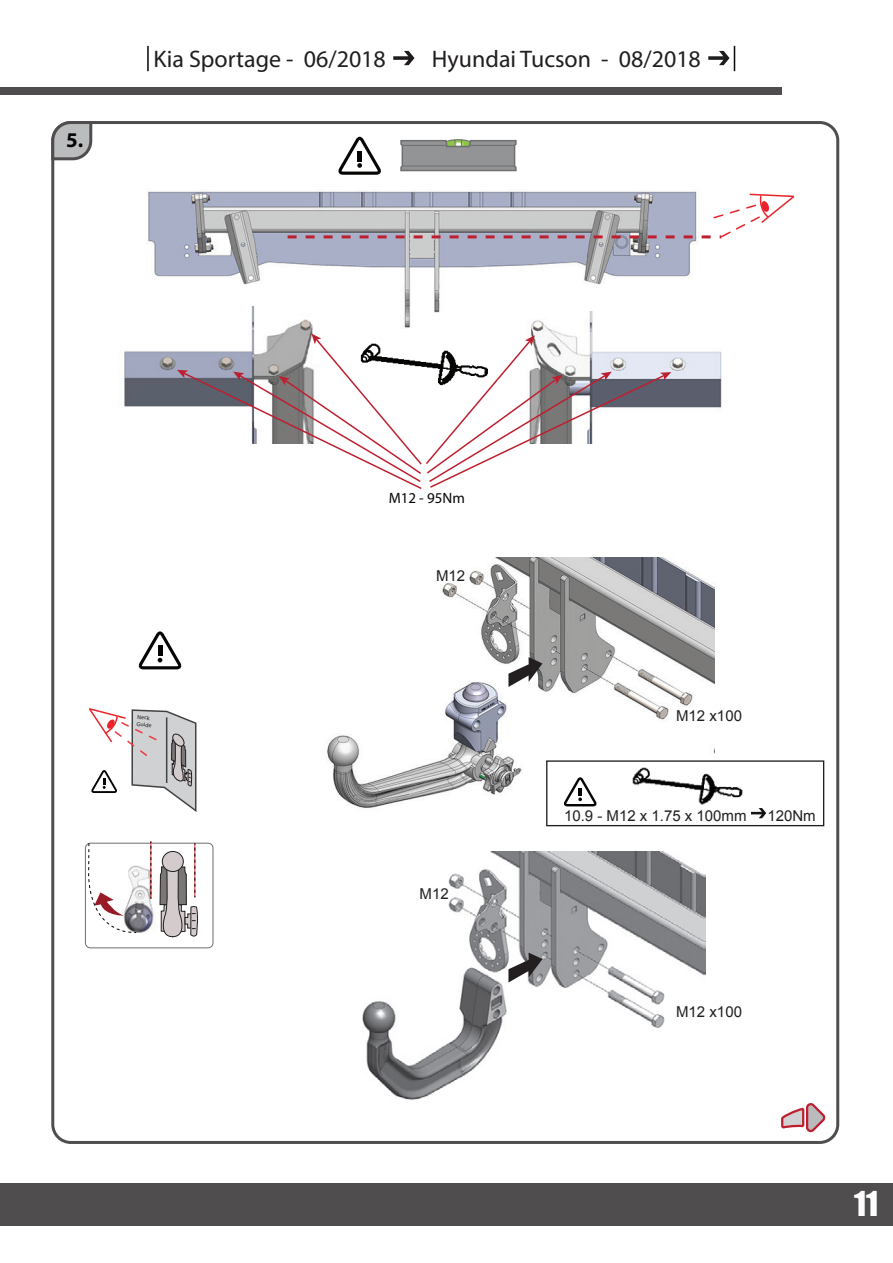
<style>
.page{position:relative;width:893px;height:1263px;background:#fff}
.page>*{position:absolute;margin:0;border:0;box-sizing:border-box;transform-origin:0 0}
.t1{font:31.5px "Impact";color:#fff}
.t2{font:24px "Myriad Pro";color:#211e1e}
.t3{font:700 21px "Myriad Pro";color:#050504}
.t4{font:15px "Arial";color:#231f20}
.t5{font:15px "Myriad Pro";color:#050504}
.t6{font:5.85px/7.1px "Myriad Pro";color:#1f1c1e}
</style>
<div class="page">
<div style="left:0;top:1183px;width:893px;height:43px;background:#4f4d4d"></div>
<div style="left:0;top:87px;width:782px;height:7px;background:#4f4d4d"></div>
<svg style="left:51px;top:121px;width:43px;height:41px;background:#acacad"></svg>
<svg style="left:338px;top:137px;width:43px;height:38px"></svg>
<hr style="left:358px;top:151px;width:4px;height:10px;background:#050504">
<hr style="left:147px;top:46px;width:2px;height:25px;background:#050504">
<svg style="left:708px;top:46px;width:27px;height:25px"></svg>
<svg style="left:393px;top:51px;width:21px;height:14px"></svg>
<img style="left:147px;top:191px;width:550px;height:137px">
<svg style="left:400px;top:139px;width:117px;height:33px;background:#949796"></svg>
<hr style="left:402px;top:145px;width:45px;height:1px;background:#6e6f70">
<hr style="left:470px;top:145px;width:45px;height:1px;background:#6e6f70">
<hr style="left:402px;top:166px;width:113px;height:1px;background:#6e6f70">
<svg style="left:288px;top:193px;width:507px;height:45px"></svg>
<svg style="left:781px;top:1103px;width:45px;height:29px"></svg>
<img style="left:147px;top:307px;width:179px;height:26px">
<img style="left:513px;top:311px;width:209px;height:97px">
<img style="left:671px;top:562px;width:43px;height:191px">
<img style="left:671px;top:855px;width:34px;height:121px">
<div style="left:546px;top:760px;width:278px;height:66px;border:1px solid #231f20"></div>
<img style="left:671px;top:773px;width:72px;height:32px">
<svg style="left:751px;top:808px;width:15px;height:10px"></svg>
<svg style="left:87px;top:333px;width:584px;height:811px"></svg>
<h3 class="t3" style="left:66px;top:126px;width:19px">5.</h3>
<h2 class="t2" style="left:154px;top:44px;width:234px">Kia Sportage - 06/2018</h2>
<h2 class="t2" style="left:432px;top:44px;width:271px">Hyundai Tucson - 08/2018</h2>
<p class="t6" style="left:138px;top:713px;width:16px;rotate:5deg">Neck<br>Guide</p>
<p class="t5" style="left:389px;top:488px;width:78px">M12 - 95Nm</p>
<p class="t4" style="left:436px;top:566px;width:31px">M12</p>
<p class="t4" style="left:420px;top:884px;width:31px">M12</p>
<p class="t4" style="left:676px;top:706px;width:67px">M12 x100</p>
<p class="t4" style="left:564px;top:806px;width:184px">10.9 - M12 x 1.75 x 100mm</p>
<p class="t4" style="left:767px;top:806px;width:50px">120Nm</p>
<p class="t4" style="left:676px;top:1001px;width:67px">M12 x100</p>
<h1 class="t1" style="left:854px;top:1179px;width:26px">11</h1>
</div>
